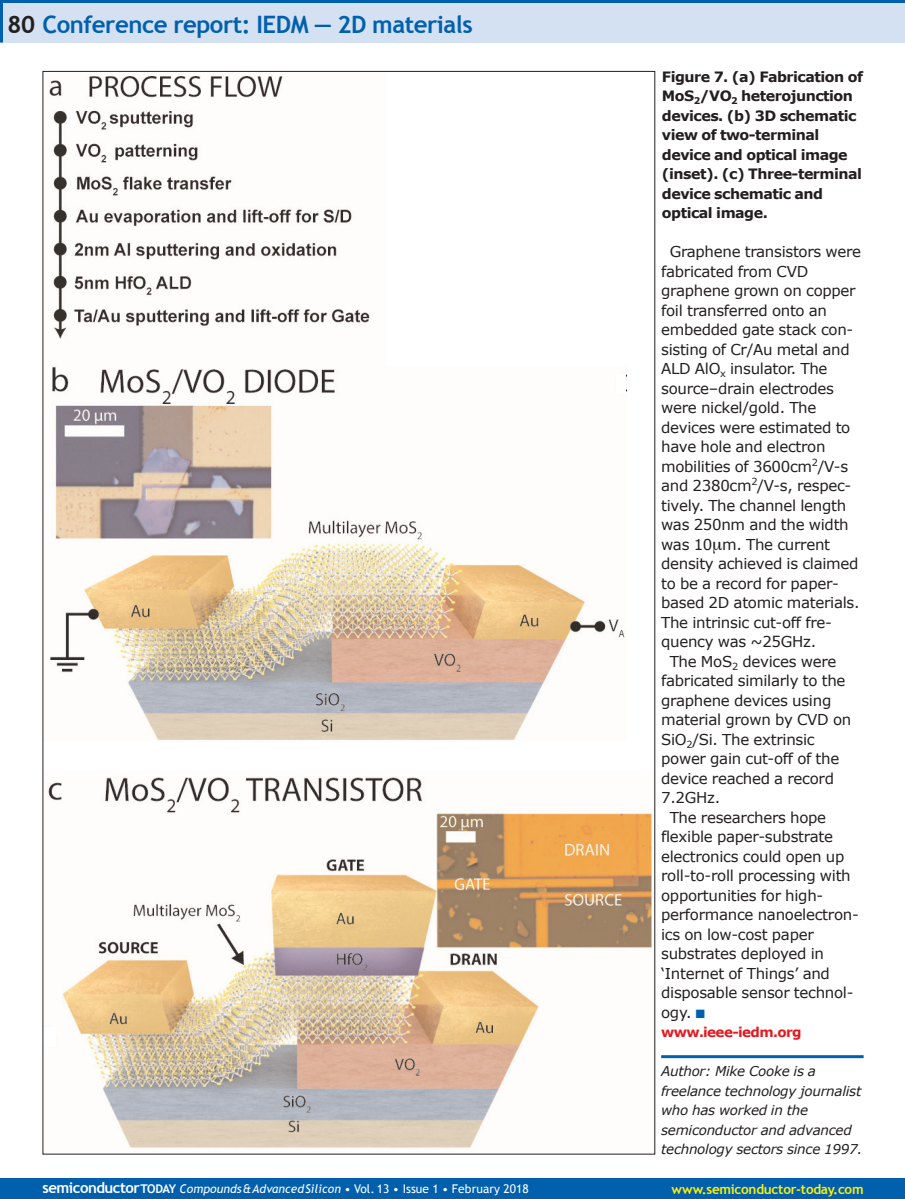
<style>
.page{position:relative;width:905px;height:1199px;background:#fff}
.page>*{position:absolute;margin:0;border:0;box-sizing:border-box;transform-origin:0 0}
.t1{font:700 24px "Trebuchet MS";letter-spacing:-.02em;color:#0160ae}
.t2{font:15px "Verdana";letter-spacing:-.02em;color:#231f20}
.t3{font:700 14.25px/19.5px "Verdana";letter-spacing:-.035em;color:#231f20}
.t4{font:italic 13.5px/19.5px "Verdana";letter-spacing:-.02em;color:#231f20}
.t5{font:700 13.5px "Trebuchet MS";letter-spacing:-.02em;color:#fff101}
.t6{font:700 13.5px "Verdana";letter-spacing:-.045em;color:#e21a21}
.t7{font:12px "Trebuchet MS";letter-spacing:.005em;color:#fff}
.s1{color:#231f20}
.s2{color:#0160ae}
.s3{font-weight:700;font-size:15px}
.s4{font-weight:700}
.s5{font-style:italic}
</style>
<div class="page">
<hr style="left:661px;top:1055px;width:202px;height:3px;background:#0160ae">
<img style="left:42px;top:71px;width:241px;height:303px">
<img style="left:45px;top:106px;width:325px;height:259px">
<img style="left:45px;top:365px;width:580px;height:376px">
<img style="left:48px;top:777px;width:605px;height:371px">
<div style="left:0;top:0;width:904px;height:43px;background:#d4e1f2"></div>
<hr style="left:0;top:0;width:3px;height:43px;background:#0160ae">
<hr style="left:0;top:0;width:904px;height:3px;background:#0160ae">
<div style="left:0;top:1178px;width:904px;height:20px;background:#0160ae"></div>
<div style="left:616px;top:374px;width:9px;height:20px;background:#fff"></div>
<div style="left:43px;top:1026px;width:13px;height:20px;background:#fff"></div>
<p class="t1" style="left:7px;top:10px;width:467px"><span class="s1">80</span> Conference report: IEDM — 2D materials</p>
<p class="t3" style="left:662px;top:66px;width:203px">Figure 7. (a) Fabrication of<br>MoS<sub>2</sub>/VO<sub>2</sub> heterojunction devices. (b) 3D schematic view of two-terminal device and optical image (inset). (c) Three-terminal device schematic and optical image.</p>
<p class="t2" style="left:669px;top:242px;width:193px">Graphene transistors were</p>
<p class="t2" style="left:661px;top:261px;width:149px">fabricated from CVD</p>
<p class="t2" style="left:661px;top:281px;width:196px">graphene grown on copper</p>
<p class="t2" style="left:661px;top:300px;width:167px">foil transferred onto an</p>
<p class="t2" style="left:661px;top:320px;width:194px">embedded gate stack con-</p>
<p class="t2" style="left:661px;top:339px;width:190px">sisting of Cr/Au metal and</p>
<p class="t2" style="left:661px;top:359px;width:168px">ALD AlO<sub>x</sub> insulator. The</p>
<p class="t2" style="left:661px;top:378px;width:174px">source–drain electrodes</p>
<p class="t2" style="left:661px;top:398px;width:157px">were nickel/gold. The</p>
<p class="t2" style="left:661px;top:417px;width:191px">devices were estimated to</p>
<p class="t2" style="left:661px;top:437px;width:166px">have hole and electron</p>
<p class="t2" style="left:661px;top:456px;width:188px">mobilities of 3600cm<sup>2</sup>/V-s</p>
<p class="t2" style="left:661px;top:476px;width:192px">and 2380cm<sup>2</sup>/V-s, respec-</p>
<p class="t2" style="left:661px;top:495px;width:186px">tively. The channel length</p>
<p class="t2" style="left:661px;top:515px;width:189px">was 250nm and the width</p>
<p class="t2" style="left:661px;top:534px;width:170px">was 10 m. The current</p>
<p class="t2" style="left:661px;top:554px;width:199px">density achieved is claimed</p>
<p class="t2" style="left:661px;top:573px;width:179px">to be a record for paper-</p>
<p class="t2" style="left:661px;top:593px;width:200px">based 2D atomic materials.</p>
<p class="t2" style="left:661px;top:612px;width:172px">The intrinsic cut-off fre-</p>
<p class="t2" style="left:661px;top:632px;width:156px">quency was ~25GHz.</p>
<p class="t2" style="left:669px;top:651px;width:168px">The MoS<sub>2</sub> devices were</p>
<p class="t2" style="left:661px;top:671px;width:186px">fabricated similarly to the</p>
<p class="t2" style="left:661px;top:690px;width:172px">graphene devices using</p>
<p class="t2" style="left:661px;top:710px;width:192px">material grown by CVD on</p>
<p class="t2" style="left:661px;top:729px;width:155px">SiO<sub>2</sub>/Si. The extrinsic</p>
<p class="t2" style="left:661px;top:749px;width:180px">power gain cut-off of the</p>
<p class="t2" style="left:661px;top:768px;width:174px">device reached a record</p>
<p class="t2" style="left:661px;top:788px;width:60px">7.2GHz.</p>
<p class="t2" style="left:669px;top:807px;width:158px">The researchers hope</p>
<p class="t2" style="left:661px;top:827px;width:173px">flexible paper-substrate</p>
<p class="t2" style="left:661px;top:846px;width:185px">electronics could open up</p>
<p class="t2" style="left:661px;top:866px;width:191px">roll-to-roll processing with</p>
<p class="t2" style="left:661px;top:885px;width:164px">opportunities for high-</p>
<p class="t2" style="left:661px;top:905px;width:199px">performance nanoelectron-</p>
<p class="t2" style="left:661px;top:924px;width:154px">ics on low-cost paper</p>
<p class="t2" style="left:661px;top:944px;width:164px">substrates deployed in</p>
<p class="t2" style="left:661px;top:963px;width:170px">‘Internet of Things’ and</p>
<p class="t2" style="left:661px;top:983px;width:194px">disposable sensor technol-</p>
<p class="t2" style="left:661px;top:1002px;width:45px">ogy. <span class="s2">■</span></p>
<p class="t6" style="left:661px;top:1023px;width:142px">www.ieee-iedm.org</p>
<p class="t4" style="left:661px;top:1061px;width:203px">Author: Mike Cooke is a freelance technology journalist who has worked in the semiconductor and advanced technology sectors since 1997.</p>
<p class="t7" style="left:43px;top:1181px;width:488px"><span class="s3">semiconductor</span><span class="s4">TODAY</span> <span class="s5">Compounds&amp;AdvancedSilicon</span> • Vol. 13 • Issue 1 • February 2018</p>
<p class="t5" style="left:671px;top:1180px;width:194px">www.semiconductor-today.com</p>
</div>
